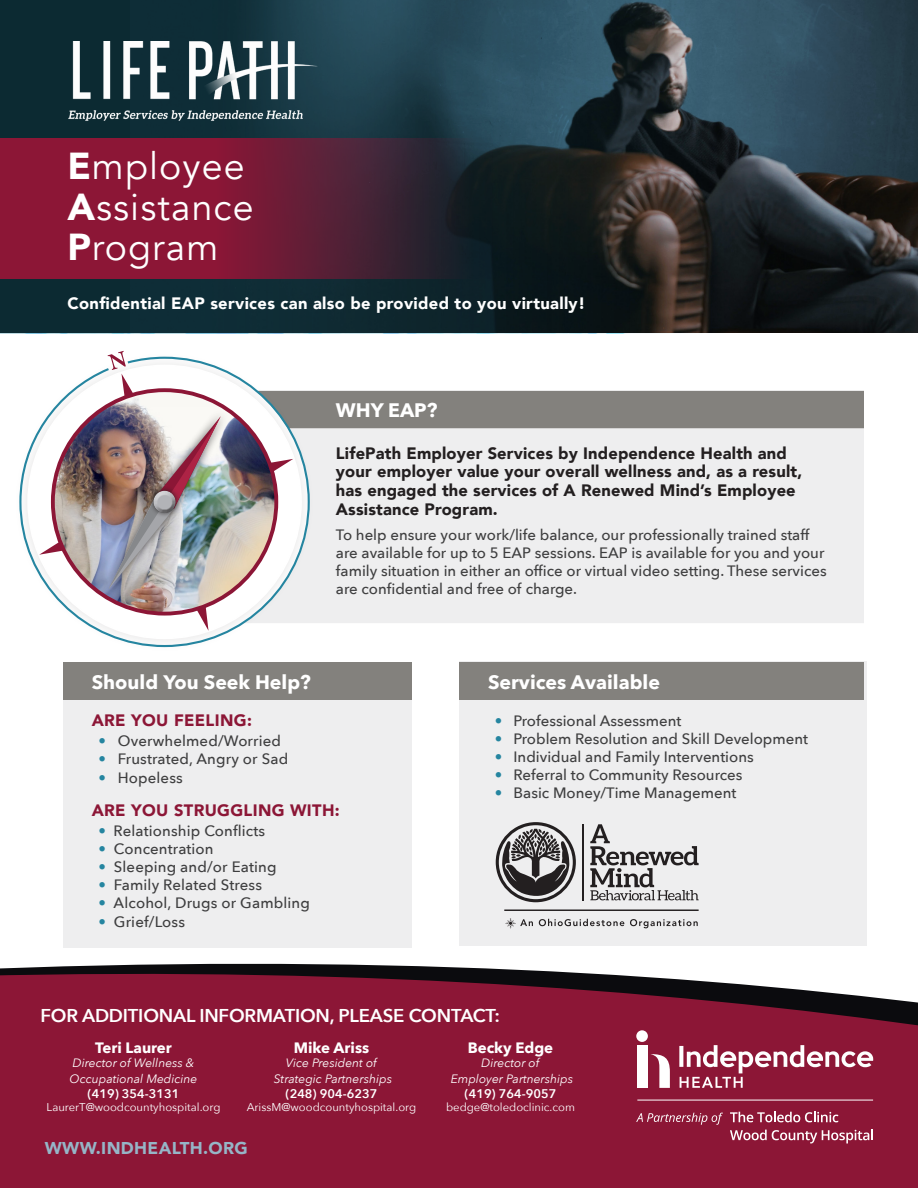
<style>
.page{position:relative;width:918px;height:1188px;background:#fff}
.page>*{position:absolute;margin:0;border:0;box-sizing:border-box;transform-origin:0 0}
.t1{font:37.5px/40.5px "Avenir";letter-spacing:.03em;color:#fff}
.t2{font:700 19.5px "Avenir Next";color:#fff}
.t3{font:600 18.6px "Avenir Next";letter-spacing:-.01em;color:#fff}
.t4{font:900 17.1px "Avenir";letter-spacing:.02em;color:#96b5c7}
.t5{font:900 16.5px/18.8px "Avenir";letter-spacing:.01em;color:#231f20}
.t6{font:900 16.5px "Avenir";letter-spacing:.02em;color:#fff}
.t7{font:900 16.5px "Avenir";letter-spacing:.02em;color:#8c1636}
.t8{font:500 15px/18px "Avenir Next";color:#3e3e3f}
.t9{font:700 15px "Avenir Next";color:#fff}
.t10{font:600 12.45px "Avenir Next";color:#fff}
.t11{font:italic 12.15px/15px "Avenir Next";color:#fff;text-align:center}
.t12{font:11.25px "Avenir Next";color:#fff}
.s1{font-weight:900}
.s2{color:#2585a0}
</style>
<div class="page">
<img style="left:0;top:333px;width:864px;height:58px">
<svg style="left:753px;top:0;width:165px;height:331px;background:#26363f"></svg>
<svg style="left:0;top:0;width:753px;height:333px;background:#1f333b"></svg>
<div style="left:316px;top:428px;width:548px;height:195px;background:#eeeeef"></div>
<div style="left:63px;top:663px;width:348px;height:285px;background:#eeeeef"></div>
<div style="left:459px;top:661px;width:407px;height:285px;background:#eeeeef"></div>
<svg style="left:0;top:139px;width:492px;height:140px;background:#671b34"></svg>
<div style="left:316px;top:391px;width:548px;height:37px;background:#83817d"></div>
<div style="left:63px;top:663px;width:348px;height:37px;background:#83817d"></div>
<div style="left:459px;top:663px;width:405px;height:37px;background:#83817d"></div>
<div style="left:13px;top:351px;width:303px;height:302px;background:#231f20;opacity:.12"></div>
<img style="left:18px;top:356px;width:293px;height:292px">
<svg style="left:108px;top:351px;width:26px;height:47px"></svg>
<svg style="left:269px;top:459px;width:24px;height:13px"></svg>
<svg style="left:39px;top:542px;width:24px;height:13px"></svg>
<svg style="left:197px;top:607px;width:12px;height:24px"></svg>
<svg style="left:590px;top:824px;width:109px;height:76px"></svg>
<hr style="left:582px;top:824px;width:2px;height:77px;background:#231f20">
<svg style="left:496px;top:822px;width:80px;height:80px"></svg>
<svg style="left:539px;top:919px;width:85px;height:7px"></svg>
<svg style="left:630px;top:919px;width:68px;height:9px"></svg>
<hr style="left:504px;top:910px;width:195px;height:1px;background:#231f20">
<svg style="left:505px;top:918px;width:28px;height:10px"></svg>
<img style="left:68px;top:42px;width:249px;height:81px">
<svg style="left:0;top:966px;width:918px;height:222px;background:#871e3b"></svg>
<hr style="left:637px;top:1100px;width:236px;height:1px;background:#fff">
<svg style="left:730px;top:1112px;width:108px;height:10px"></svg>
<svg style="left:730px;top:1130px;width:143px;height:13px;background:#ab566d"></svg>
<svg style="left:650px;top:1054px;width:20px;height:34px"></svg>
<div style="left:637px;top:1045px;width:11px;height:43px;background:#fff"></div>
<div style="left:636px;top:1030px;width:12px;height:12px;background:#fff;border-radius:50%"></div>
<svg style="left:679px;top:1045px;width:194px;height:43px"></svg>
<svg style="left:636px;top:1113px;width:87px;height:12px"></svg>
<p class="t1" style="left:68px;top:147px;width:188px"><span class="s1">E</span>mployee<br><span class="s1">A</span>ssistance<br><span class="s1">P</span>rogram</p>
<p class="t6" style="left:68px;top:289px;width:519px">Confidential EAP services can also be provided to you virtually!</p>
<p class="t2" style="left:336px;top:393px;width:103px">WHY EAP?</p>
<p class="t5" style="left:336px;top:443px;width:468px">LifePath Employer Services by Independence Health and your employer value your overall wellness and, as a result, has engaged the services of A Renewed Mind’s Employee Assistance Program.</p>
<p class="t8" style="left:336px;top:526px;width:492px">To help ensure your work/life balance, our professionally trained staff are available for up to 5 EAP sessions. EAP is available for you and your family situation in either an office or virtual video setting. These services are confidential and free of charge.</p>
<p class="t2" style="left:92px;top:665px;width:221px">Should You Seek Help?</p>
<p class="t7" style="left:92px;top:706px;width:162px">ARE YOU FEELING:</p>
<p class="t8" style="left:98px;top:731px;width:184px"><span class="s2">•</span> Overwhelmed/Worried</p>
<p class="t8" style="left:98px;top:749px;width:191px"><span class="s2">•</span> Frustrated, Angry or Sad</p>
<p class="t8" style="left:98px;top:768px;width:86px"><span class="s2">•</span> Hopeless</p>
<p class="t7" style="left:92px;top:796px;width:250px">ARE YOU STRUGGLING WITH:</p>
<p class="t8" style="left:98px;top:821px;width:168px"><span class="s2">•</span> Relationship Conflicts</p>
<p class="t8" style="left:98px;top:839px;width:117px"><span class="s2">•</span> Concentration</p>
<p class="t8" style="left:98px;top:857px;width:180px"><span class="s2">•</span> Sleeping and/or Eating</p>
<p class="t8" style="left:98px;top:875px;width:165px"><span class="s2">•</span> Family Related Stress</p>
<p class="t8" style="left:98px;top:893px;width:213px"><span class="s2">•</span> Alcohol, Drugs or Gambling</p>
<p class="t8" style="left:98px;top:912px;width:88px"><span class="s2">•</span> Grief/Loss</p>
<p class="t2" style="left:488px;top:665px;width:173px">Services Available</p>
<p class="t8" style="left:495px;top:711px;width:188px"><span class="s2">•</span> Professional Assessment</p>
<p class="t8" style="left:495px;top:729px;width:315px"><span class="s2">•</span> Problem Resolution and Skill Development</p>
<p class="t8" style="left:495px;top:747px;width:260px"><span class="s2">•</span> Individual and Family Interventions</p>
<p class="t8" style="left:495px;top:765px;width:249px"><span class="s2">•</span> Referral to Community Resources</p>
<p class="t8" style="left:495px;top:783px;width:243px"><span class="s2">•</span> Basic Money/Time Management</p>
<p class="t3" style="left:41px;top:1000px;width:461px">FOR ADDITIONAL INFORMATION, PLEASE CONTACT:</p>
<p class="t9" style="left:95px;top:1035px;width:78px">Teri Laurer</p>
<p class="t11" style="left:73px;top:1055px;width:123px">Director of Wellness &amp;</p>
<p class="t11" style="left:70px;top:1070px;width:129px">Occupational Medicine</p>
<p class="t10" style="left:88px;top:1083px;width:93px">(419) 354-3131</p>
<p class="t12" style="left:47px;top:1098px;width:175px">LaurerT@woodcountyhospital.org</p>
<p class="t9" style="left:294px;top:1035px;width:77px">Mike Ariss</p>
<p class="t11" style="left:274px;top:1055px;width:120px">Vice President of<br>Strategic Partnerships</p>
<p class="t10" style="left:286px;top:1083px;width:93px">(248) 904-6237</p>
<p class="t12" style="left:247px;top:1098px;width:171px">ArissM@woodcountyhospital.org</p>
<p class="t4" style="left:45px;top:1133px;width:205px">WWW.INDHEALTH.ORG</p>
<p class="t9" style="left:468px;top:1035px;width:87px">Becky Edge</p>
<p class="t11" style="left:481px;top:1055px;width:60px">Director of</p>
<p class="t11" style="left:451px;top:1070px;width:124px">Employer Partnerships</p>
<p class="t10" style="left:465px;top:1083px;width:93px">(419) 764-9057</p>
<p class="t12" style="left:446px;top:1098px;width:130px">bedge@toledoclinic.com</p>
</div>
